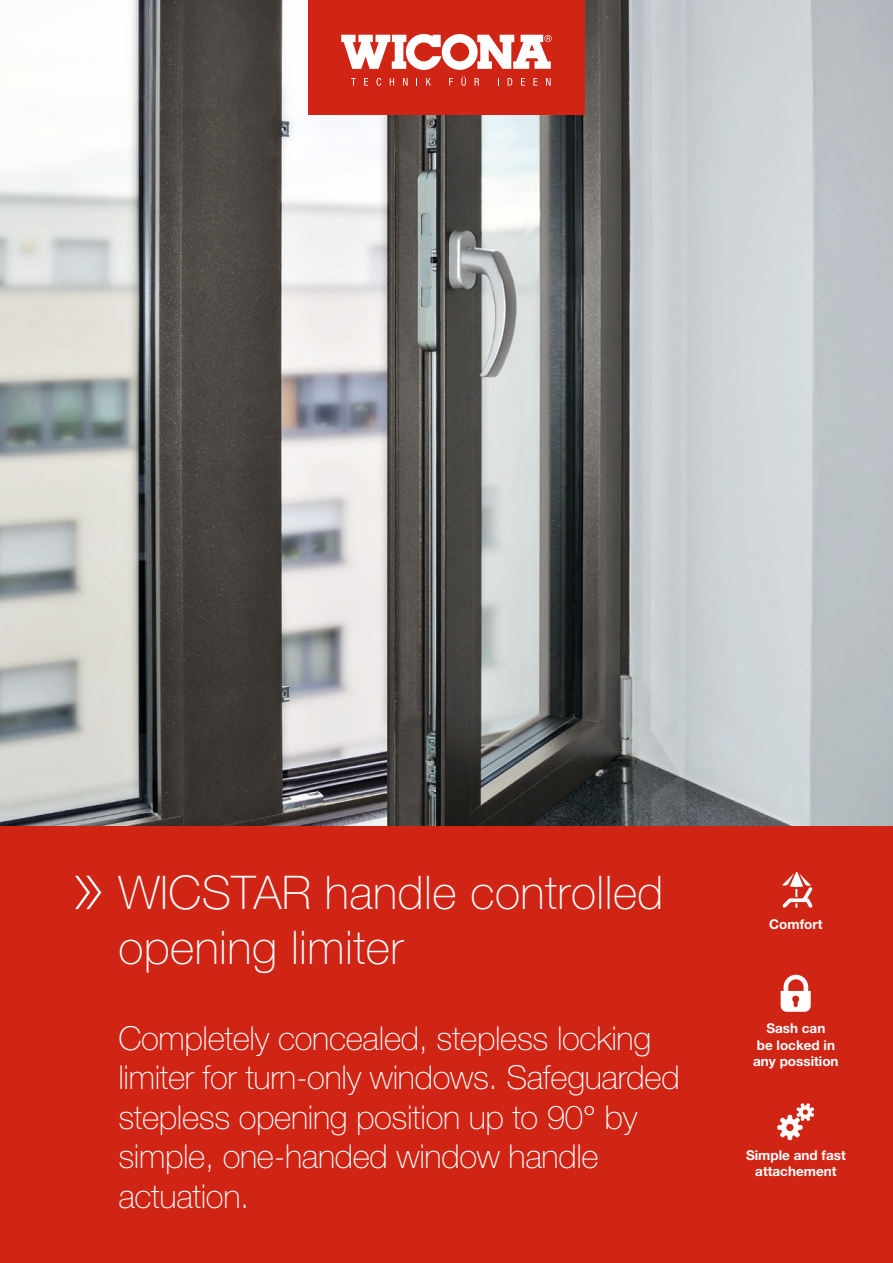
<style>
.page{position:relative;width:893px;height:1263px;background:#fff}
.page>*{position:absolute;margin:0;border:0;box-sizing:border-box;transform-origin:0 0}
.t1{font:100 46.5px/55.8px "Helvetica Neue";letter-spacing:.01em;color:#fff}
.t2{font:100 33px/39.6px "Helvetica Neue";letter-spacing:-.01em;color:#fff}
.t3{font:700 13.5px/16.2px "Helvetica Neue";color:#fff;text-align:center}
</style>
<div class="page">
<img style="left:0;top:0;width:893px;height:827px">
<div style="left:308px;top:0;width:277px;height:115px;background:#d02415"></div>
<svg style="left:351px;top:78px;width:5px;height:8px"></svg>
<svg style="left:364px;top:78px;width:4px;height:8px"></svg>
<svg style="left:376px;top:78px;width:5px;height:8px"></svg>
<svg style="left:390px;top:78px;width:4px;height:8px"></svg>
<svg style="left:403px;top:78px;width:5px;height:8px"></svg>
<svg style="left:426px;top:78px;width:5px;height:8px"></svg>
<svg style="left:449px;top:78px;width:4px;height:8px"></svg>
<svg style="left:461px;top:76px;width:5px;height:10px"></svg>
<svg style="left:475px;top:78px;width:4px;height:8px"></svg>
<svg style="left:508px;top:78px;width:4px;height:8px"></svg>
<svg style="left:521px;top:78px;width:4px;height:8px"></svg>
<svg style="left:533px;top:78px;width:4px;height:8px"></svg>
<svg style="left:546px;top:78px;width:5px;height:8px"></svg>
<svg style="left:341px;top:34px;width:211px;height:36px"></svg>
<div style="left:0;top:827px;width:893px;height:436px;background:#d02415"></div>
<svg style="left:75px;top:876px;width:26px;height:33px"></svg>
<svg style="left:782px;top:872px;width:31px;height:36px"></svg>
<svg style="left:777px;top:1103px;width:37px;height:37px"></svg>
<svg style="left:781px;top:975px;width:30px;height:37px"></svg>
<h1 class="t1" style="left:118px;top:864px;width:547px">WICSTAR handle controlled opening limiter</h1>
<p class="t2" style="left:118px;top:1018px;width:563px">Completely concealed, stepless locking limiter for turn-only windows. Safeguarded stepless opening position up to 90° by simple, one-handed window handle actuation.</p>
<p class="t3" style="left:769px;top:916px;width:55px">Comfort</p>
<p class="t3" style="left:753px;top:1020px;width:87px">Sash can<br>be locked in any possition</p>
<p class="t3" style="left:746px;top:1147px;width:101px">Simple and fast attachement</p>
</div>
